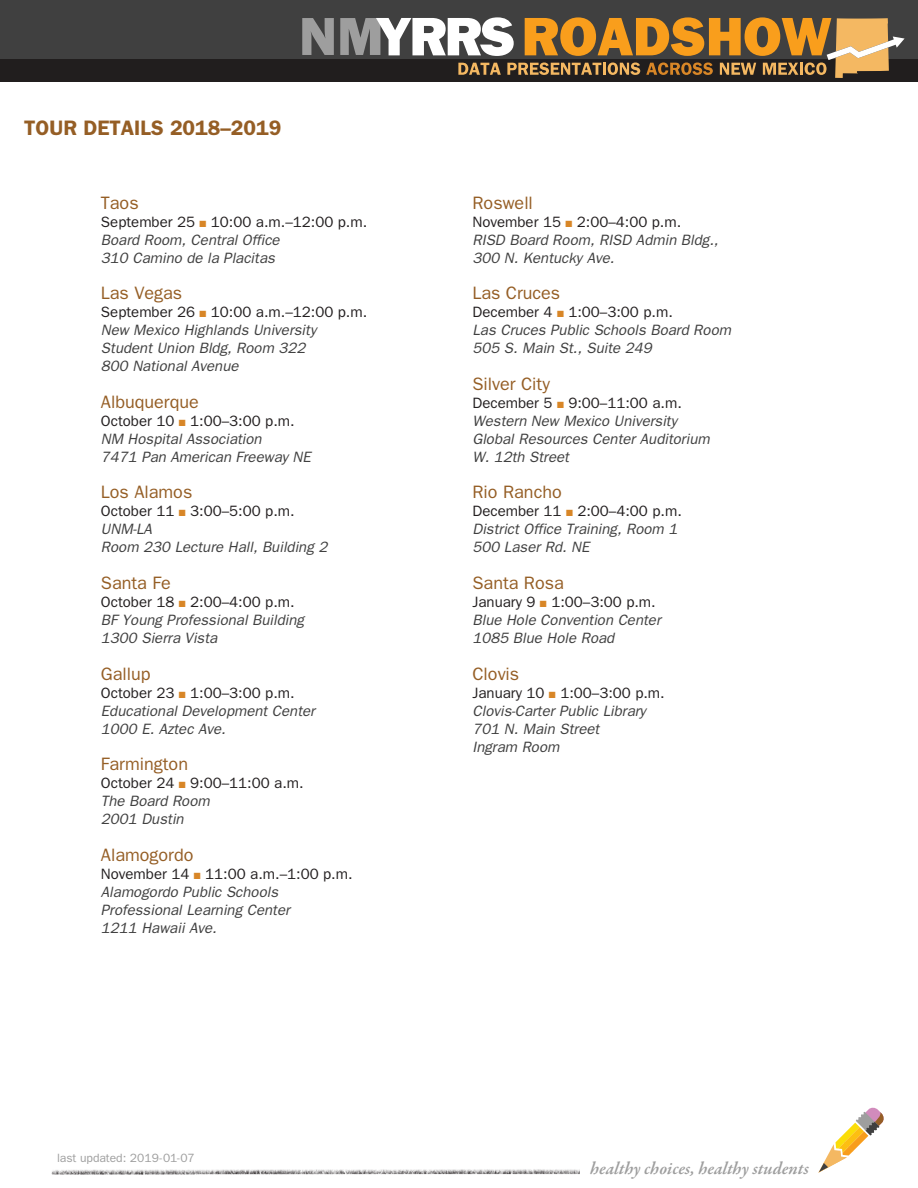
<style>
.page{position:relative;width:918px;height:1188px;background:#fff}
.page>*{position:absolute;margin:0;border:0;box-sizing:border-box;transform-origin:0 0}
.t1{font:600 21px "Franklin Gothic";color:#955e25}
.t2{font:18px "Franklin Gothic";color:#955e25}
.t3{font:italic 600 18px "Garamond Premr Pro";letter-spacing:-.005em;color:#9e9e9e}
.t4{font:italic 15px/18px "Franklin Gothic";color:#404040}
.t5{font:15px/18px "Franklin Gothic";color:#231f20}
.t6{font:12px "Franklin Gothic";color:#9e9e9e}
.s1{font-style:normal;color:#231f20}
.s2{color:#d88627}
.s3{font-style:italic;color:#404040}
</style>
<div class="page">
<img style="left:51px;top:1169px;width:529px;height:6px">
<svg style="left:818px;top:1107px;width:66px;height:66px"></svg>
<div style="left:0;top:0;width:918px;height:75px;background:#404040"></div>
<div style="left:0;top:59px;width:918px;height:23px;background:#211e1e"></div>
<svg style="left:302px;top:18px;width:32px;height:37px"></svg>
<svg style="left:340px;top:17px;width:565px;height:61px"></svg>
<h1 class="t1" style="left:24px;top:116px;width:259px">TOUR DETAILS 2018–2019</h1>
<p class="t2" style="left:101px;top:192px;width:39px">Taos</p>
<p class="t4" style="left:101px;top:212px;width:268px"><span class="s1">September 25</span> <span class="s2">■</span> <span class="s1">10:00 a.m.–12:00 p.m.<br></span>Board Room, Central Office<br>310 Camino de la Placitas</p>
<p class="t2" style="left:101px;top:283px;width:83px">Las Vegas</p>
<p class="t4" style="left:101px;top:303px;width:268px"><span class="s1">September 26</span> <span class="s2">■</span> <span class="s1">10:00 a.m.–12:00 p.m.<br></span>New Mexico Highlands University<br>Student Union Bldg, Room 322<br>800 National Avenue</p>
<p class="t2" style="left:101px;top:391px;width:99px">Albuquerque</p>
<p class="t4" style="left:101px;top:411px;width:211px"><span class="s1">October 10</span> <span class="s2">■</span> <span class="s1">1:00–3:00 p.m.<br></span>NM Hospital Association<br>7471 Pan American Freeway NE</p>
<p class="t2" style="left:101px;top:482px;width:93px">Los Alamos</p>
<p class="t4" style="left:101px;top:502px;width:228px"><span class="s1">October 11</span> <span class="s2">■</span> <span class="s1">3:00–5:00 p.m.<br></span>UNM-LA<br>Room 230 Lecture Hall, Building 2</p>
<p class="t2" style="left:101px;top:573px;width:71px">Santa Fe</p>
<p class="t4" style="left:101px;top:593px;width:205px"><span class="s1">October 18</span> <span class="s2">■</span> <span class="s1">2:00–4:00 p.m.<br></span>BF Young Professional Building<br>1300 Sierra Vista</p>
<p class="t2" style="left:101px;top:663px;width:51px">Gallup</p>
<p class="t4" style="left:101px;top:683px;width:216px"><span class="s1">October 23</span> <span class="s2">■</span> <span class="s1">1:00–3:00 p.m.<br></span>Educational Development Center<br>1000 E. Aztec Ave.</p>
<p class="t2" style="left:101px;top:754px;width:89px">Farmington</p>
<p class="t5" style="left:101px;top:774px;width:204px">October 24 <span class="s2">■</span> 9:00–11:00 a.m.<br><span class="s3">The Board Room<br>2001 Dustin</span></p>
<p class="t2" style="left:101px;top:844px;width:94px">Alamogordo</p>
<p class="t4" style="left:101px;top:864px;width:253px"><span class="s1">November 14</span> <span class="s2">■</span> <span class="s1">11:00 a.m.–1:00 p.m.<br></span>Alamogordo Public Schools<br>Professional Learning Center<br>1211 Hawaii Ave.</p>
<p class="t6" style="left:57px;top:1151px;width:139px">last updated: 2019-01-07</p>
<p class="t2" style="left:473px;top:192px;width:62px">Roswell</p>
<p class="t4" style="left:472px;top:212px;width:247px"><span class="s1">November 15</span> <span class="s2">■</span> <span class="s1">2:00–4:00 p.m.<br></span>RISD Board Room, RISD Admin Bldg.,<br>300 N. Kentucky Ave.</p>
<p class="t2" style="left:473px;top:283px;width:89px">Las Cruces</p>
<p class="t4" style="left:472px;top:303px;width:260px"><span class="s1">December 4</span> <span class="s2">■</span> <span class="s1">1:00–3:00 p.m.<br></span>Las Cruces Public Schools Board Room<br>505 S. Main St., Suite 249</p>
<p class="t2" style="left:473px;top:373px;width:79px">Silver City</p>
<p class="t4" style="left:472px;top:393px;width:239px"><span class="s1">December 5</span> <span class="s2">■</span> <span class="s1">9:00–11:00 a.m.<br></span>Western New Mexico University<br>Global Resources Center Auditorium<br>W. 12th Street</p>
<p class="t2" style="left:473px;top:482px;width:91px">Rio Rancho</p>
<p class="t4" style="left:472px;top:502px;width:211px"><span class="s1">December 11</span> <span class="s2">■</span> <span class="s1">2:00–4:00 p.m.<br></span>District Office Training, Room 1<br>500 Laser Rd. NE</p>
<p class="t2" style="left:473px;top:573px;width:93px">Santa Rosa</p>
<p class="t4" style="left:472px;top:593px;width:190px"><span class="s1">January 9</span> <span class="s2">■</span> <span class="s1">1:00–3:00 p.m.<br></span>Blue Hole Convention Center<br>1085 Blue Hole Road</p>
<p class="t2" style="left:473px;top:663px;width:48px">Clovis</p>
<p class="t4" style="left:472px;top:683px;width:194px"><span class="s1">January 10</span> <span class="s2">■</span> <span class="s1">1:00–3:00 p.m.<br></span>Clovis-Carter Public Library<br>701 N. Main Street<br>Ingram Room</p>
<p class="t3" style="left:590px;top:1157px;width:220px">healthy choices, healthy students</p>
</div>
